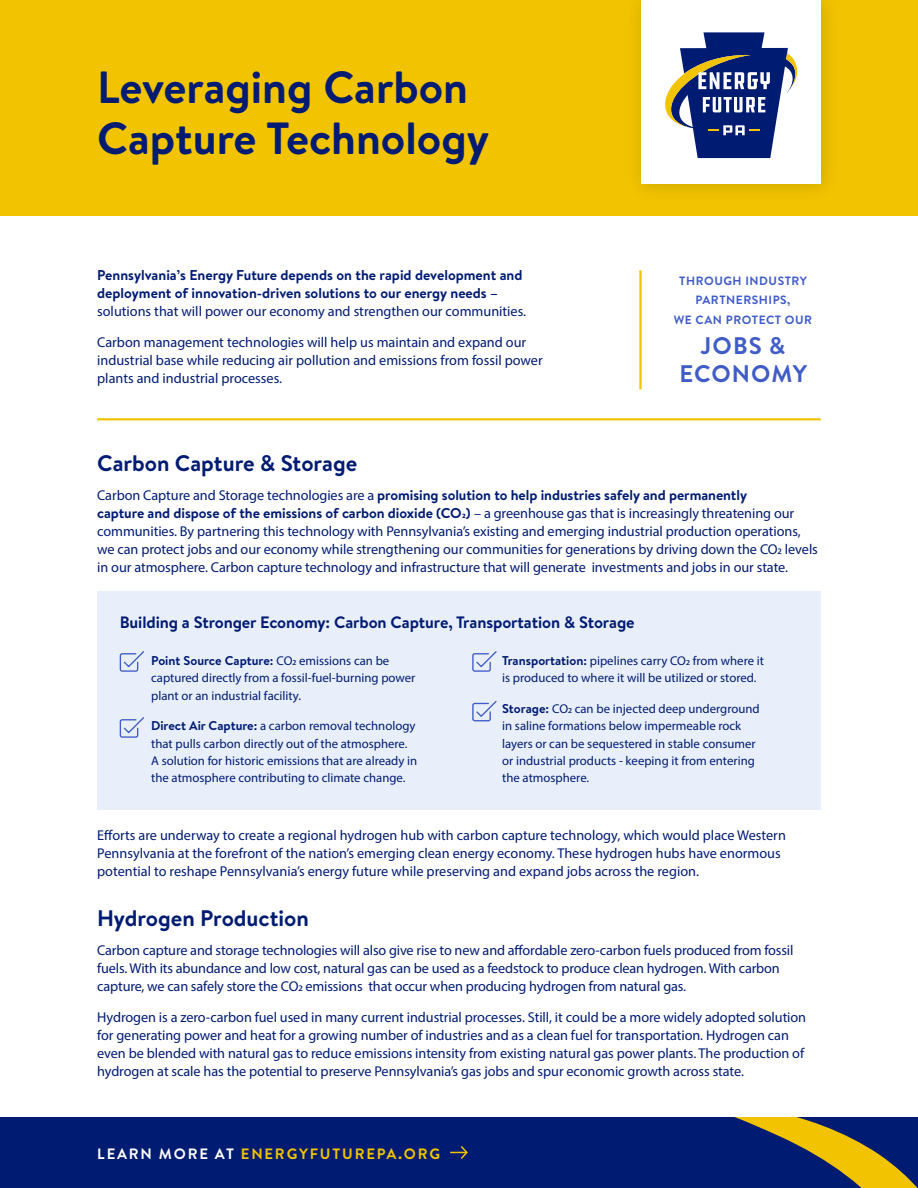
<style>
.page{position:relative;width:918px;height:1188px;background:#fff}
.page>*{position:absolute;margin:0;border:0;box-sizing:border-box;transform-origin:0 0}
.t1{font:700 45px/51px "Brandon Text";color:#001b72}
.t2{font:700 24px/28.5px "Brandon Text";letter-spacing:.045em;color:#3f5cc7;text-align:center}
.t3{font:700 22.5px "Brandon Text";color:#001b72}
.t4{font:700 16.5px "Brandon Text";letter-spacing:-.005em;color:#001b72}
.t5{font:700 15px "Brandon Text";letter-spacing:.12em;color:#f1c300}
.t6{font:14.25px/18px "Myriad Pro";letter-spacing:-.005em;color:#001b72}
.t7{font:700 14.25px/18px "Brandon Text";letter-spacing:-.005em;color:#001b72}
.t8{font:12.75px/17.2px "Myriad Pro";color:#001b72}
.t9{font:700 12.75px "Brandon Text";color:#001b72}
.t10{font:700 12px/19.5px "Brandon Text";letter-spacing:.045em;color:#3f5cc7;text-align:center}
.s1{font-family:"Myriad Pro";font-weight:400}
.s2{font-family:"Brandon Text";font-weight:700}
.s3{color:#fff}
</style>
<div class="page">
<div style="left:97px;top:591px;width:724px;height:219px;background:#e9effa"></div>
<div style="left:0;top:0;width:918px;height:216px;background:#f1c300"></div>
<div style="left:0;top:1118px;width:918px;height:70px;background:#001b72"></div>
<svg style="left:737px;top:1118px;width:181px;height:70px"></svg>
<div style="left:624px;top:0;width:217px;height:204px;background:#000;opacity:.15"></div>
<div style="left:642px;top:0;width:179px;height:184px;background:#fff"></div>
<hr style="left:97px;top:418px;width:724px;height:2px;background:#f1c300">
<svg style="left:665px;top:32px;width:132px;height:126px"></svg>
<svg style="left:450px;top:1146px;width:18px;height:13px"></svg>
<hr style="left:639px;top:270px;width:3px;height:119px;background:#f1c300">
<svg style="left:119px;top:651px;width:25px;height:21px"></svg>
<svg style="left:119px;top:717px;width:25px;height:21px"></svg>
<svg style="left:472px;top:651px;width:25px;height:21px"></svg>
<svg style="left:472px;top:700px;width:25px;height:22px"></svg>
<h1 class="t1" style="left:97px;top:61px;width:394px">Leveraging Carbon<br>Capture Technology</h1>
<p class="t7" style="left:97px;top:266px;width:427px">Pennsylvania’s Energy Future depends on the rapid development and deployment of innovation-driven solutions to our energy needs –</p>
<p class="t6" style="left:97px;top:302px;width:431px">solutions that will power our economy and strengthen our communities.</p>
<p class="t6" style="left:97px;top:333px;width:447px">Carbon management technologies will help us maintain and expand our industrial base while reducing air pollution and emissions from fossil power plants and industrial processes.</p>
<p class="t10" style="left:674px;top:270px;width:140px">THROUGH INDUSTRY<br>PARTNERSHIPS,<br>WE CAN PROTECT OUR</p>
<h2 class="t2" style="left:680px;top:330px;width:129px">JOBS &amp;<br>ECONOMY</h2>
<h3 class="t3" style="left:97px;top:448px;width:262px">Carbon Capture &amp; Storage</h3>
<p class="t7" style="left:97px;top:486px;width:699px"><span class="s1">Carbon Capture and Storage technologies are a</span> promising solution to help industries safely and permanently capture and dispose of the emissions of carbon dioxide (CO2) <span class="s1">– a greenhouse gas that is increasingly threatening our</span></p>
<p class="t6" style="left:97px;top:522px;width:722px">communities. By partnering this technology with Pennsylvania’s existing and emerging industrial production operations, we can protect jobs and our economy while strengthening our communities for generations by driving down the CO2 levels in our atmosphere. Carbon capture technology and infrastructure that will generate investments and jobs in our state.</p>
<p class="t4" style="left:120px;top:610px;width:516px">Building a Stronger Economy: Carbon Capture, Transportation &amp; Storage</p>
<p class="t9" style="left:151px;top:652px;width:240px">Point Source Capture: <span class="s1">CO2 emissions can be</span></p>
<p class="t8" style="left:151px;top:669px;width:266px">captured directly from a fossil-fuel-burning power plant or an industrial facility.</p>
<p class="t8" style="left:151px;top:717px;width:268px"><span class="s2">Direct Air Capture:</span> a carbon removal technology that pulls carbon directly out of the atmosphere.<br>A solution for historic emissions that are already in the atmosphere contributing to climate change.</p>
<p class="t8" style="left:502px;top:652px;width:263px"><span class="s2">Transportation:</span> pipelines carry CO2 from where it is produced to where it will be utilized or stored.</p>
<p class="t8" style="left:502px;top:700px;width:259px"><span class="s2">Storage:</span> CO2 can be injected deep underground in saline formations below impermeable rock layers or can be sequestered in stable consumer or industrial products - keeping it from entering the atmosphere.</p>
<p class="t6" style="left:97px;top:826px;width:690px">Efforts are underway to create a regional hydrogen hub with carbon capture technology, which would place Western<br>Pennsylvania at the forefront of the nation’s emerging clean energy economy. These hydrogen hubs have enormous potential to reshape Pennsylvania’s energy future while preserving and expand jobs across the region.</p>
<h3 class="t3" style="left:97px;top:902px;width:213px">Hydrogen Production</h3>
<p class="t6" style="left:97px;top:941px;width:698px">Carbon capture and storage technologies will also give rise to new and affordable zero-carbon fuels produced from fossil fuels. With its abundance and low cost, natural gas can be used as a feedstock to produce clean hydrogen. With carbon capture, we can safely store the CO2 emissions that occur when producing hydrogen from natural gas.</p>
<p class="t6" style="left:97px;top:1008px;width:711px">Hydrogen is a zero-carbon fuel used in many current industrial processes. Still, it could be a more widely adopted solution for generating power and heat for a growing number of industries and as a clean fuel for transportation. Hydrogen can even be blended with natural gas to reduce emissions intensity from existing natural gas power plants. The production of hydrogen at scale has the potential to preserve Pennsylvania’s gas jobs and spur economic growth across state.</p>
<p class="t5" style="left:97px;top:1143px;width:344px"><span class="s3">LEARN MORE AT</span> ENERGYFUTUREPA.ORG</p>
</div>
